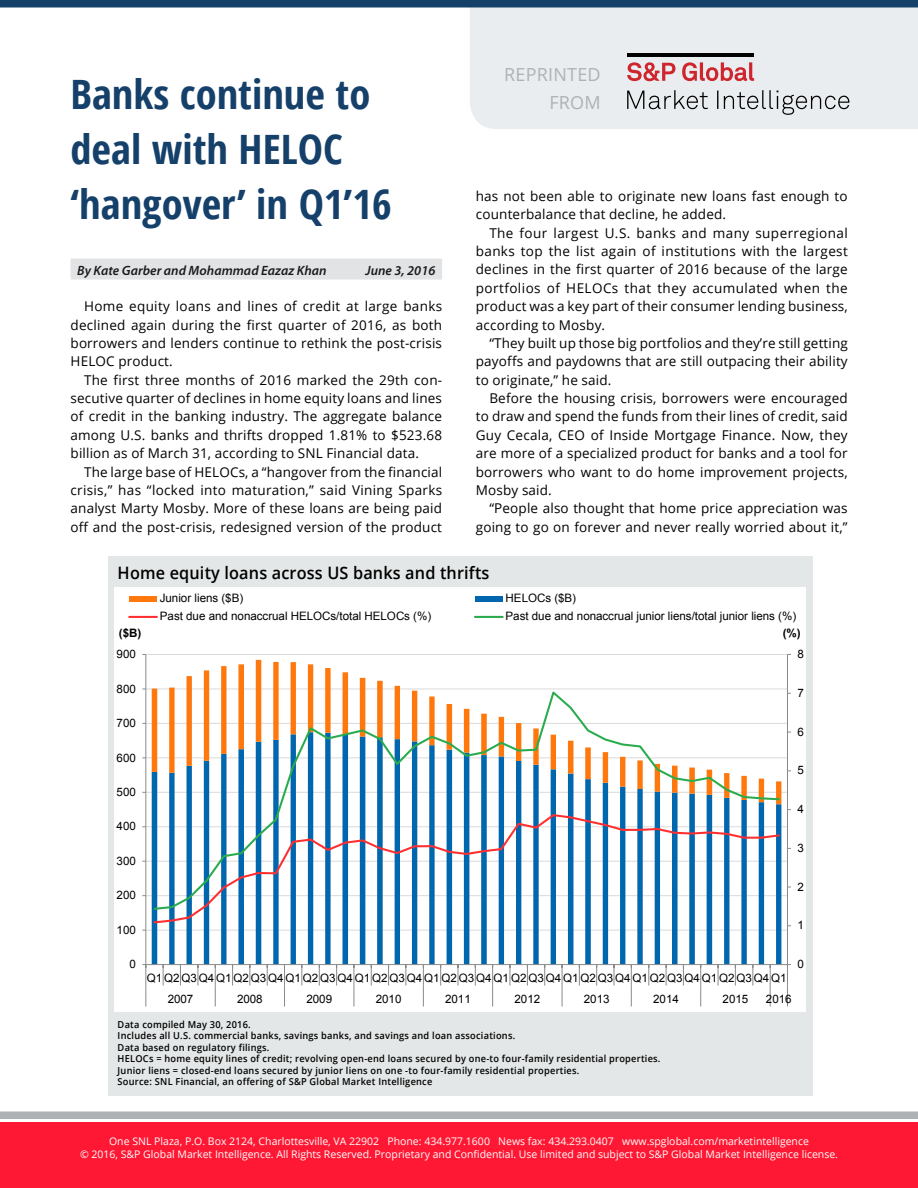
<style>
.page{position:relative;width:918px;height:1188px;background:#fff}
.page>*{position:absolute;margin:0;border:0;box-sizing:border-box;transform-origin:0 0}
.t1{font:700 condensed 40.5px/55.1px "Open Sans";color:#15406a;scale:1.05 1}
.t2{font:33px "Myriad Pro";letter-spacing:.095em;color:#fff;scale:2 1}
.t3{font:18px "Open Sans";letter-spacing:.01em;color:#aeb2b4}
.t4{font:600 17.1px "Open Sans";letter-spacing:.01em;color:#000;scale:.95 1}
.t5{font:13.5px/18.3px "Open Sans";letter-spacing:.01em;color:#000;text-align:justify}
.t6{font:italic 600 13.5px "Myriad Pro";letter-spacing:.005em;color:#1a1a1a}
.t7{font:11.55px/21px "Arial";letter-spacing:-.005em;color:#000}
.t8{font:700 11.55px "Arial";color:#000}
.t9{font:10.5px/12.6px "Open Sans";color:#fff;text-align:center}
.t10{font:600 9.6px/11.6px "Open Sans";letter-spacing:.025em;color:#000;scale:.96 1}
</style>
<div class="page">
<div style="left:0;top:1112px;width:918px;height:7px;background:#aeb2b4"></div>
<div style="left:0;top:1122px;width:918px;height:66px;background:#ff1833"></div>
<div style="left:470px;top:8px;width:448px;height:121px;background:#eaedf0"></div>
<svg style="left:627px;top:90px;width:222px;height:25px;background:#c7cacd"></svg>
<svg style="left:627px;top:62px;width:127px;height:20px;background:#de9ba0"></svg>
<hr style="left:627px;top:54px;width:127px;height:3px;background:#000">
<div style="left:0;top:0;width:918px;height:8px;background:#15406a"></div>
<div style="left:71px;top:259px;width:371px;height:21px;background:#e2e3e4"></div>
<div style="left:108px;top:556px;width:704px;height:539px;background:#e4e7e7"></div>
<div style="left:114px;top:587px;width:692px;height:425px;background:#fff"></div>
<hr style="left:146px;top:930px;width:641px;height:1px;background:#dadada">
<hr style="left:146px;top:895px;width:641px;height:1px;background:#dadada">
<hr style="left:146px;top:861px;width:641px;height:1px;background:#dadada">
<hr style="left:146px;top:826px;width:641px;height:1px;background:#dadada">
<hr style="left:146px;top:792px;width:641px;height:1px;background:#dadada">
<hr style="left:146px;top:758px;width:641px;height:1px;background:#dadada">
<hr style="left:146px;top:723px;width:641px;height:1px;background:#dadada">
<hr style="left:146px;top:689px;width:641px;height:1px;background:#dadada">
<hr style="left:146px;top:654px;width:641px;height:1px;background:#dadada">
<svg style="left:152px;top:925px;width:629px;height:39px"></svg>
<svg style="left:152px;top:660px;width:629px;height:29px"></svg>
<hr style="left:787px;top:654px;width:1px;height:311px;background:#8a8a8a">
<hr style="left:145px;top:654px;width:1px;height:311px;background:#8a8a8a">
<hr style="left:146px;top:964px;width:641px;height:1px;background:#8a8a8a">
<svg style="left:163px;top:965px;width:1px;height:21px"></svg>
<svg style="left:180px;top:965px;width:1px;height:21px"></svg>
<svg style="left:198px;top:965px;width:1px;height:21px"></svg>
<svg style="left:232px;top:965px;width:1px;height:21px"></svg>
<svg style="left:250px;top:965px;width:1px;height:21px"></svg>
<svg style="left:267px;top:965px;width:1px;height:21px"></svg>
<svg style="left:301px;top:965px;width:1px;height:21px"></svg>
<svg style="left:319px;top:965px;width:1px;height:21px"></svg>
<svg style="left:336px;top:965px;width:1px;height:21px"></svg>
<svg style="left:371px;top:965px;width:1px;height:21px"></svg>
<svg style="left:388px;top:965px;width:1px;height:21px"></svg>
<svg style="left:406px;top:965px;width:1px;height:21px"></svg>
<svg style="left:440px;top:965px;width:1px;height:21px"></svg>
<svg style="left:458px;top:965px;width:1px;height:21px"></svg>
<svg style="left:475px;top:965px;width:1px;height:21px"></svg>
<svg style="left:510px;top:965px;width:1px;height:21px"></svg>
<svg style="left:527px;top:965px;width:1px;height:21px"></svg>
<svg style="left:544px;top:965px;width:1px;height:21px"></svg>
<svg style="left:579px;top:965px;width:1px;height:21px"></svg>
<svg style="left:596px;top:965px;width:1px;height:21px"></svg>
<svg style="left:614px;top:965px;width:1px;height:21px"></svg>
<svg style="left:648px;top:965px;width:1px;height:21px"></svg>
<svg style="left:666px;top:965px;width:1px;height:21px"></svg>
<svg style="left:683px;top:965px;width:1px;height:21px"></svg>
<svg style="left:718px;top:965px;width:1px;height:21px"></svg>
<svg style="left:735px;top:965px;width:1px;height:21px"></svg>
<svg style="left:753px;top:965px;width:1px;height:21px"></svg>
<svg style="left:142px;top:964px;width:4px;height:42px"></svg>
<svg style="left:215px;top:965px;width:1px;height:41px"></svg>
<svg style="left:284px;top:965px;width:1px;height:41px"></svg>
<svg style="left:354px;top:965px;width:1px;height:41px"></svg>
<svg style="left:423px;top:965px;width:1px;height:41px"></svg>
<svg style="left:492px;top:965px;width:1px;height:41px"></svg>
<svg style="left:562px;top:965px;width:1px;height:41px"></svg>
<svg style="left:631px;top:965px;width:1px;height:41px"></svg>
<svg style="left:700px;top:965px;width:1px;height:41px"></svg>
<svg style="left:770px;top:965px;width:1px;height:41px"></svg>
<svg style="left:787px;top:964px;width:4px;height:42px"></svg>
<svg style="left:152px;top:911px;width:629px;height:14px"></svg>
<svg style="left:152px;top:689px;width:629px;height:222px"></svg>
<div style="left:129px;top:596px;width:28px;height:6px;background:#ff780e"></div>
<div style="left:475px;top:596px;width:28px;height:6px;background:#0066ae"></div>
<hr style="left:129px;top:616px;width:28px;height:2px;background:#ff2f2f">
<hr style="left:475px;top:616px;width:28px;height:2px;background:#2aac4e">
<h1 class="t1" style="left:71px;top:66px;width:287px">Banks continue to</h1>
<h3 class="t3" style="left:504px;top:62px;width:98px">REPRINTED</h3>
<h3 class="t3" style="left:549px;top:90px;width:53px">FROM</h3>
<h1 class="t1" style="left:71px;top:121px;width:307px">deal with HELOC ‘hangover’ in Q1’16</h1>
<p class="t6" style="left:77px;top:261px;width:251px">By Kate Garber and Mohammad Eazaz Khan</p>
<p class="t6" style="left:365px;top:261px;width:71px">June 3, 2016</p>
<p class="t5" style="left:71px;top:297px;width:373px;text-indent:14px">Home equity loans and lines of credit at large banks declined again during the first quarter of 2016, as both borrowers and lenders continue to rethink the post-crisis HELOC product.</p>
<p class="t5" style="left:71px;top:370px;width:373px;text-indent:14px">The first three months of 2016 marked the 29th con&shy;secutive quarter of declines in home equity loans and lines of credit in the banking industry. The aggregate balance among U.S. banks and thrifts dropped 1.81% to $523.68 billion as of March 31, according to SNL Financial data.</p>
<p class="t5" style="left:71px;top:462px;width:373px;text-indent:14px">The large base of HELOCs, a “hangover from the financial crisis,” has “locked into maturation,” said Vining Sparks analyst Marty Mosby. More of these loans are being paid off and the post-crisis, redesigned version of the product</p>
<p class="t5" style="left:476px;top:187px;width:373px">has not been able to originate new loans fast enough to counterbalance that decline, he added.</p>
<p class="t5" style="left:476px;top:223px;width:373px;text-indent:14px">The four largest U.S. banks and many superregional banks top the list again of institutions with the largest declines in the first quarter of 2016 because of the large portfolios of HELOCs that they accumulated when the product was a key part of their consumer lending business, according to Mosby.</p>
<p class="t5" style="left:476px;top:334px;width:373px;text-indent:14px">“They built up those big portfolios and they’re still getting payoffs and paydowns that are still outpacing their ability to originate,” he said.</p>
<p class="t5" style="left:476px;top:389px;width:373px;text-indent:14px">Before the housing crisis, borrowers were encouraged to draw and spend the funds from their lines of credit, said Guy Cecala, CEO of Inside Mortgage Finance. Now, they are more of a specialized product for banks and a tool for borrowers who want to do home improvement projects, Mosby said.</p>
<p class="t5" style="left:476px;top:499px;width:373px;text-align:right">“People also thought that home price appreciation was going to go on forever and never really worried about it,”</p>
<p class="t4" style="left:118px;top:561px;width:393px">Home equity loans across US banks and thrifts</p>
<p class="t7" style="left:160px;top:588px;width:85px">Junior liens ($B)</p>
<p class="t7" style="left:506px;top:588px;width:72px">HELOCs ($B)</p>
<p class="t7" style="left:160px;top:606px;width:273px">Past due and nonaccrual HELOCs/total HELOCs (%)</p>
<p class="t7" style="left:506px;top:606px;width:292px">Past due and nonaccrual junior liens/total junior liens (%)</p>
<p class="t8" style="left:119px;top:625px;width:24px">($B)</p>
<p class="t8" style="left:783px;top:625px;width:19px">(%)</p>
<p class="t7" style="left:117px;top:644px;width:21px">900</p>
<p class="t7" style="left:117px;top:678px;width:21px">800</p>
<p class="t7" style="left:117px;top:713px;width:21px">700</p>
<p class="t7" style="left:117px;top:747px;width:21px">600</p>
<p class="t7" style="left:117px;top:782px;width:21px">500</p>
<p class="t7" style="left:117px;top:816px;width:21px">400</p>
<p class="t7" style="left:117px;top:850px;width:21px">300</p>
<p class="t7" style="left:117px;top:885px;width:21px">200</p>
<p class="t7" style="left:117px;top:919px;width:21px">100</p>
<p class="t7" style="left:129px;top:954px;width:8px">0</p>
<p class="t7" style="left:797px;top:644px;width:8px">8</p>
<p class="t7" style="left:797px;top:682px;width:8px">7</p>
<p class="t7" style="left:797px;top:721px;width:8px">6</p>
<p class="t7" style="left:797px;top:760px;width:8px">5</p>
<p class="t7" style="left:797px;top:799px;width:8px">4</p>
<p class="t7" style="left:797px;top:838px;width:8px">3</p>
<p class="t7" style="left:797px;top:876px;width:8px">2</p>
<p class="t7" style="left:797px;top:915px;width:8px">1</p>
<p class="t7" style="left:797px;top:954px;width:8px">0</p>
<p class="t7" style="left:168px;top:968px;width:620px;text-indent:-21px">Q1 Q2 Q3 Q4 Q1 Q2 Q3 Q4 Q1 Q2 Q3 Q4 Q1 Q2 Q3 Q4 Q1 Q2 Q3 Q4 Q1 Q2 Q3 Q4 Q1 Q2 Q3 Q4 Q1 Q2 Q3 Q4 Q1 Q2 Q3 Q4 Q1<br>2007</p>
<p class="t7" style="left:237px;top:989px;width:27px">2008</p>
<p class="t7" style="left:306px;top:989px;width:27px">2009</p>
<p class="t7" style="left:376px;top:989px;width:27px">2010</p>
<p class="t7" style="left:445px;top:989px;width:27px">2011</p>
<p class="t7" style="left:515px;top:989px;width:27px">2012</p>
<p class="t7" style="left:584px;top:989px;width:27px">2013</p>
<p class="t7" style="left:653px;top:989px;width:27px">2014</p>
<p class="t7" style="left:723px;top:989px;width:27px">2015</p>
<p class="t7" style="left:766px;top:989px;width:27px">2016</p>
<p class="t10" style="left:118px;top:1018px;width:567px">Data compiled May 30, 2016.<br>Includes all U.S. commercial banks, savings banks, and savings and loan associations.<br>Data based on regulatory filings.<br>HELOCs = home equity lines of credit; revolving open-end loans secured by one-to four-family residential properties.<br>Junior liens = closed-end loans secured by junior liens on one -to four-family residential properties.<br>Source: SNL Financial, an offering of S&amp;P Global Market Intelligence</p>
<h2 class="t2" style="left:63px;top:1127px;width:328px">http://www.snl.com</h2>
<p class="t9" style="left:80px;top:1135px;width:760px">One SNL Plaza, P.O. Box 2124, Charlottesville, VA 22902 Phone: 434.977.1600 News fax: 434.293.0407 www.spglobal.com/marketintelligence<br>© 2016, S&amp;P Global Market Intelligence. All Rights Reserved. Proprietary and Confidential. Use limited and subject to S&amp;P Global Market Intelligence license.</p>
</div>
